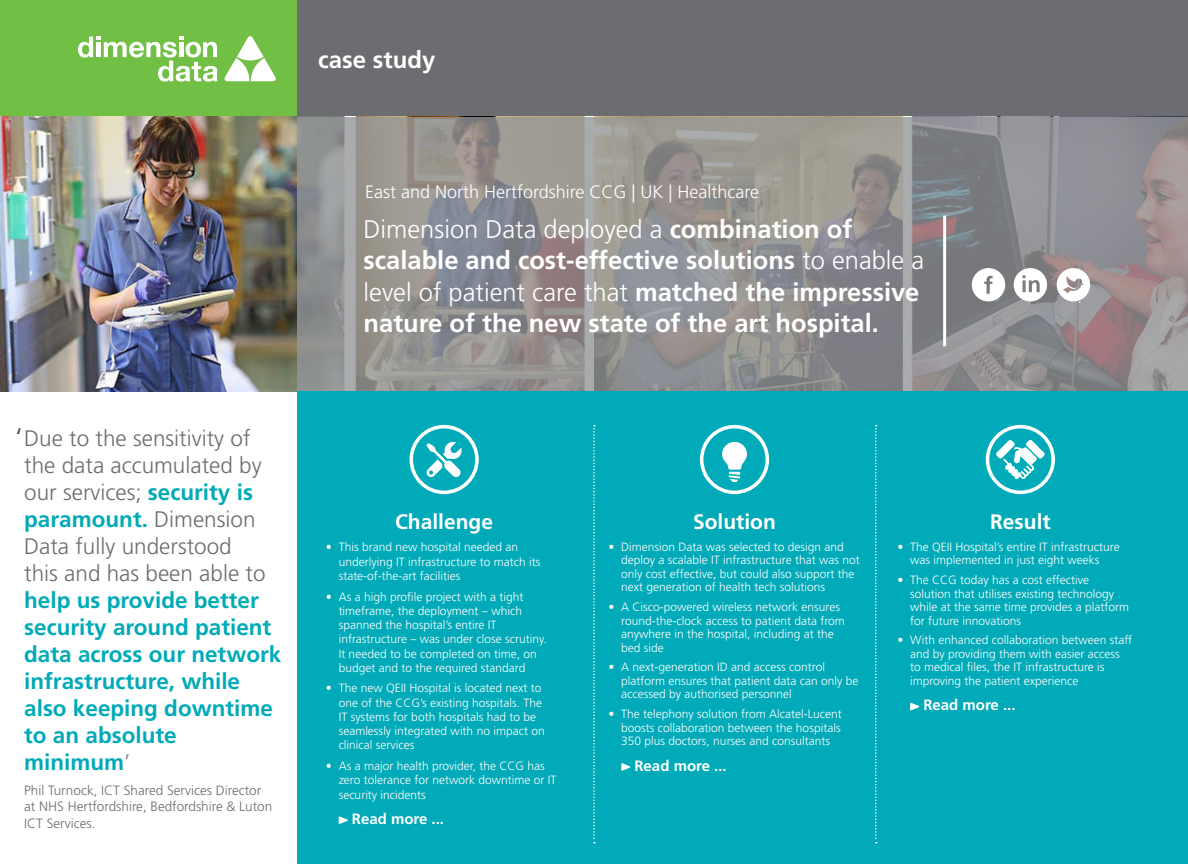
<style>
.page{position:relative;width:1188px;height:864px;background:#fff}
.page>*{position:absolute;margin:0;border:0;box-sizing:border-box;transform-origin:0 0}
.Call_Out_Paragraph{font:300 27px "Frutiger LT Std";color:#3e3e3f}
.Document_Headline{font:700 25.5px/31.5px "Frutiger LT Std";color:#fff}
.t1{font:700 24px "Frutiger LT Std";color:#fff}
.Call_Out_Paragraph-2{font:700 22.5px/27px "Frutiger LT Std";color:#00aab8}
.Heading_Cover_WHITE{font:700 21px "Frutiger LT Std";color:#fff}
.Document_Headline-2{font:300 18px "Frutiger LT Std";color:#fff}
.t2{font:700 15px "Frutiger LT Std";color:#fff}
.t3{font:300 13.5px/16.5px "Frutiger LT Std";color:#6c6d70}
.t4{font:300 12px/13.5px "Frutiger LT Std";color:#fff}
.s1{font-weight:300;color:#6c6d70}
.s2{font-weight:300;color:#7a7c7f}
.s3{font-weight:300}
</style>
<div class="page">
<div style="left:297px;top:0;width:891px;height:118px;background:#6c6d70"></div>
<div style="left:0;top:0;width:297px;height:118px;background:#71bf44"></div>
<svg style="left:224px;top:36px;width:52px;height:45px"></svg>
<svg style="left:78px;top:37px;width:140px;height:45px"></svg>
<img style="left:0;top:117px;width:297px;height:274px">
<svg style="left:297px;top:117px;width:891px;height:274px;background:#928f90"></svg>
<div style="left:298px;top:391px;width:890px;height:473px;background:#00aab8"></div>
<div style="left:700px;top:425px;width:69px;height:69px;border:4px solid #fff;border-radius:50%"></div>
<svg style="left:722px;top:442px;width:25px;height:40px"></svg>
<div style="left:410px;top:425px;width:69px;height:69px;border:4px solid #fff;border-radius:50%"></div>
<svg style="left:426px;top:442px;width:36px;height:35px"></svg>
<div style="left:986px;top:425px;width:69px;height:69px;border:4px solid #fff;border-radius:50%"></div>
<svg style="left:996px;top:440px;width:49px;height:39px"></svg>
<svg style="left:593px;top:425px;width:2px;height:418px"></svg>
<svg style="left:875px;top:425px;width:2px;height:418px"></svg>
<svg style="left:339px;top:816px;width:9px;height:8px"></svg>
<svg style="left:621px;top:763px;width:9px;height:8px"></svg>
<svg style="left:910px;top:703px;width:9px;height:7px"></svg>
<hr style="left:943px;top:216px;width:3px;height:130px;background:#fff">
<svg style="left:1014px;top:268px;width:33px;height:33px"></svg>
<svg style="left:972px;top:268px;width:33px;height:33px"></svg>
<svg style="left:1057px;top:268px;width:33px;height:35px"></svg>
<h3 class="t1" style="left:318px;top:45px;width:119px">case study</h3>
<p class="Call_Out_Paragraph" style="left:15px;top:422px;width:9px">‘</p>
<p class="Call_Out_Paragraph-2" style="left:24px;top:424px;width:259px"><span class="s1">Due to the sensitivity of the data accumulated by our services;</span> security is paramount. <span class="s1">Dimension<br>Data fully understood<br>this and has been able to </span>help us provide better security around patient data across our network infrastructure, while also keeping downtime to an absolute minimum<span class="s2">’</span></p>
<p class="t3" style="left:24px;top:782px;width:239px">Phil Turnock, ICT Shared Services Director</p>
<p class="t3" style="left:24px;top:798px;width:250px">at NHS Hertfordshire, Bedfordshire &amp; Luton<br>ICT Services.</p>
<p class="Document_Headline-2" style="left:365px;top:182px;width:396px">East and North Hertfordshire CCG | UK | Healthcare</p>
<p class="Document_Headline" style="left:364px;top:213px;width:562px"><span class="s3">Dimension Data deployed a</span> combination of scalable and cost-effective solutions <span class="s3">to enable a level of patient care that</span> matched the impressive nature of the new state of the art hospital.</p>
<p class="Heading_Cover_WHITE" style="left:395px;top:509px;width:100px">Challenge</p>
<p class="t4" style="left:339px;top:540px;width:203px;line-height:14.2px;text-indent:-13px">• This brand new hospital needed an underlying IT infrastructure to match its state-of-the-art facilities</p>
<p class="t4" style="left:339px;top:589px;width:210px;line-height:14.2px;text-indent:-13px">• As a high profile project with a tight timeframe, the deployment – which spanned the hospital’s entire IT infrastructure – was under close scrutiny.<br>It needed to be completed on time, on budget and to the required standard</p>
<p class="t4" style="left:339px;top:681px;width:208px;line-height:14.2px;text-indent:-13px">• The new QEII Hospital is located next to one of the CCG’s existing hospitals. The IT systems for both hospitals had to be seamlessly integrated with no impact on clinical services</p>
<p class="t4" style="left:339px;top:759px;width:219px;line-height:14.2px;text-indent:-13px">• As a major health provider, the CCG has zero tolerance for network downtime or IT security incidents</p>
<p class="t2" style="left:352px;top:810px;width:94px">Read more ...</p>
<p class="Heading_Cover_WHITE" style="left:693px;top:509px;width:84px">Solution</p>
<p class="t4" style="left:621px;top:540px;width:240px;text-indent:-13px">• Dimension Data was selected to design and deploy a scalable IT infrastructure that was not only cost effective, but could also support the next generation of health tech solutions</p>
<p class="t4" style="left:621px;top:600px;width:225px;text-indent:-13px">• A Cisco-powered wireless network ensures round-the-clock access to patient data from anywhere in the hospital, including at the bed side</p>
<p class="t4" style="left:621px;top:661px;width:239px;text-indent:-13px">• A next-generation ID and access control platform ensures that patient data can only be accessed by authorised personnel</p>
<p class="t4" style="left:621px;top:708px;width:222px;text-align:justify;text-indent:-13px">• The telephony solution from Alcatel-Lucent boosts collaboration between the hospitals 350 plus doctors, nurses and consultants</p>
<p class="t2" style="left:634px;top:757px;width:94px">Read more ...</p>
<p class="Heading_Cover_WHITE" style="left:990px;top:509px;width:62px">Result</p>
<p class="t4" style="left:910px;top:540px;width:211px;text-indent:-13px">• The QEII Hospital’s entire IT infrastructure was implemented in just eight weeks</p>
<p class="t4" style="left:910px;top:573px;width:221px;text-indent:-13px">• The CCG today has a cost effective solution that utilises existing technology while at the same time provides a platform for future innovations</p>
<p class="t4" style="left:910px;top:634px;width:224px;text-indent:-13px">• With enhanced collaboration between staff and by providing them with easier access to medical files, the IT infrastructure is improving the patient experience</p>
<p class="t2" style="left:923px;top:696px;width:94px">Read more ...</p>
</div>
